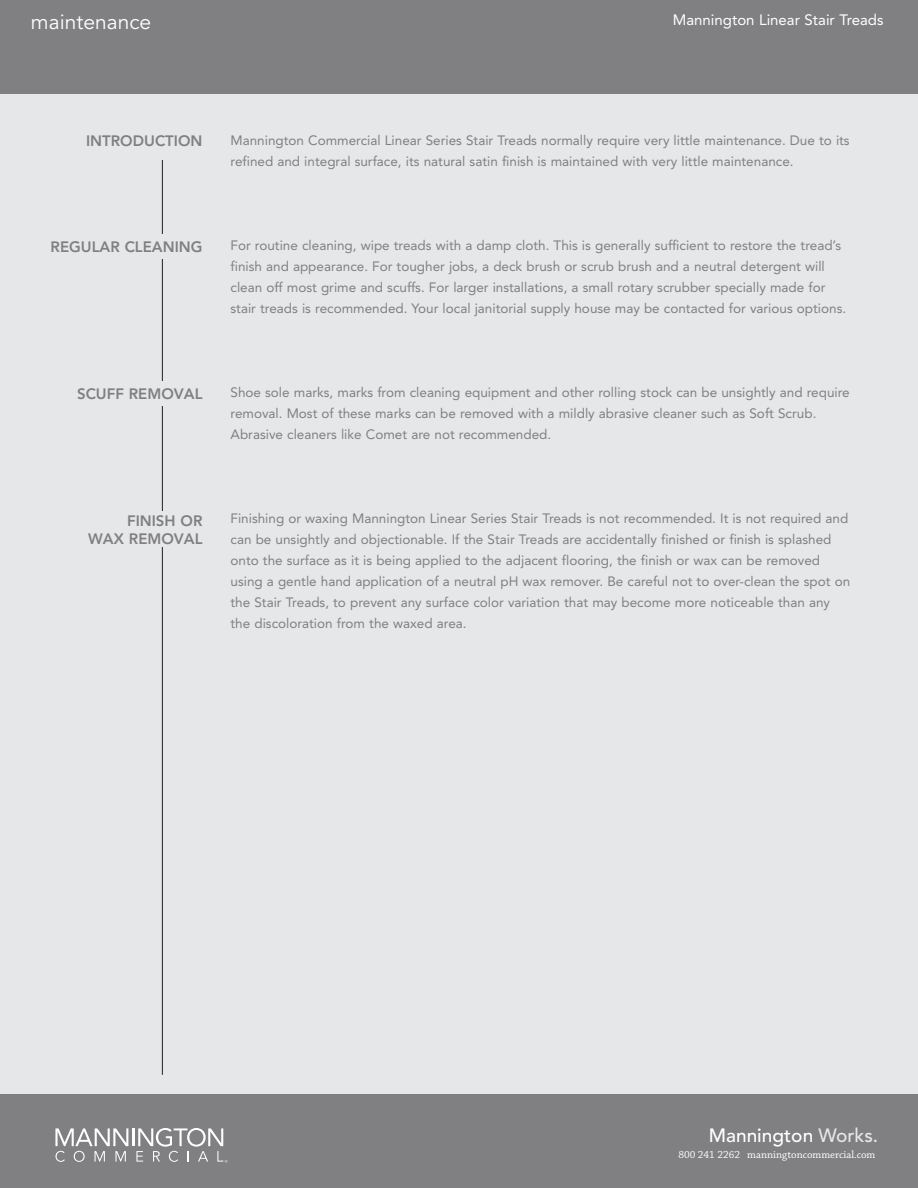
<style>
.page{position:relative;width:918px;height:1188px;background:#e6e7e9}
.page>*{position:absolute;margin:0;border:0;box-sizing:border-box;transform-origin:0 0}
.t1{font:21px "Avenir";color:#fff}
.t2{font:500 19.2px "Avenir";color:#fff}
.t3{font:800 15px/18px "Avenir";color:#808083;text-align:right}
.t4{font:15px "Avenir";color:#fff}
.t5{font:13.5px/21px "Avenir";color:#808083}
.t6{font:10.8px "Chaparral Pro";color:#fff}
.s1{color:#e6e7e9}
</style>
<div class="page">
<div style="left:0;top:1094px;width:918px;height:94px;background:#808083"></div>
<div style="left:0;top:0;width:918px;height:94px;background:#808083"></div>
<hr style="left:162px;top:159px;width:1px;height:916px;background:#231f20">
<svg style="left:55px;top:1128px;width:173px;height:35px"></svg>
<div style="left:14px;top:135px;width:188px;height:25px;background:#e6e7e9"></div>
<div style="left:14px;top:234px;width:188px;height:25px;background:#e6e7e9"></div>
<div style="left:14px;top:381px;width:188px;height:25px;background:#e6e7e9"></div>
<div style="left:14px;top:512px;width:188px;height:36px;background:#e6e7e9"></div>
<h1 class="t1" style="left:31px;top:10px;width:122px">maintenance</h1>
<p class="t4" style="left:673px;top:11px;width:212px">Mannington Linear Stair Treads</p>
<p class="t3" style="left:86px;top:132px;width:118px">INTRODUCTION</p>
<p class="t5" style="left:231px;top:130px;width:621px">Mannington Commercial Linear Series Stair Treads normally require very little maintenance. Due to its refined and integral surface, its natural satin finish is maintained with very little maintenance.</p>
<p class="t3" style="left:51px;top:238px;width:153px">REGULAR CLEANING</p>
<p class="t5" style="left:231px;top:235px;width:617px">For routine cleaning, wipe treads with a damp cloth. This is generally sufficient to restore the tread’s finish and appearance. For tougher jobs, a deck brush or scrub brush and a neutral detergent will clean off most grime and scuffs. For larger installations, a small rotary scrubber specially made for stair treads is recommended. Your local janitorial supply house may be contacted for various options.</p>
<p class="t3" style="left:77px;top:385px;width:127px">SCUFF REMOVAL</p>
<p class="t5" style="left:231px;top:382px;width:621px">Shoe sole marks, marks from cleaning equipment and other rolling stock can be unsightly and require removal. Most of these marks can be removed with a mildly abrasive cleaner such as Soft Scrub.<br>Abrasive cleaners like Comet are not recommended.</p>
<p class="t3" style="left:88px;top:512px;width:116px">FINISH OR<br>WAX REMOVAL</p>
<p class="t5" style="left:231px;top:508px;width:621px">Finishing or waxing Mannington Linear Series Stair Treads is not recommended. It is not required and can be unsightly and objectionable. If the Stair Treads are accidentally finished or finish is splashed onto the surface as it is being applied to the adjacent flooring, the finish or wax can be removed using a gentle hand application of a neutral pH wax remover. Be careful not to over-clean the spot on the Stair Treads, to prevent any surface color variation that may become more noticeable than any the discoloration from the waxed area.</p>
<h2 class="t2" style="left:709px;top:1124px;width:171px">Mannington <span class="s1">Works.</span></h2>
<p class="t6" style="left:678px;top:1149px;width:199px">800 241 2262 manningtoncommercial.com</p>
</div>
